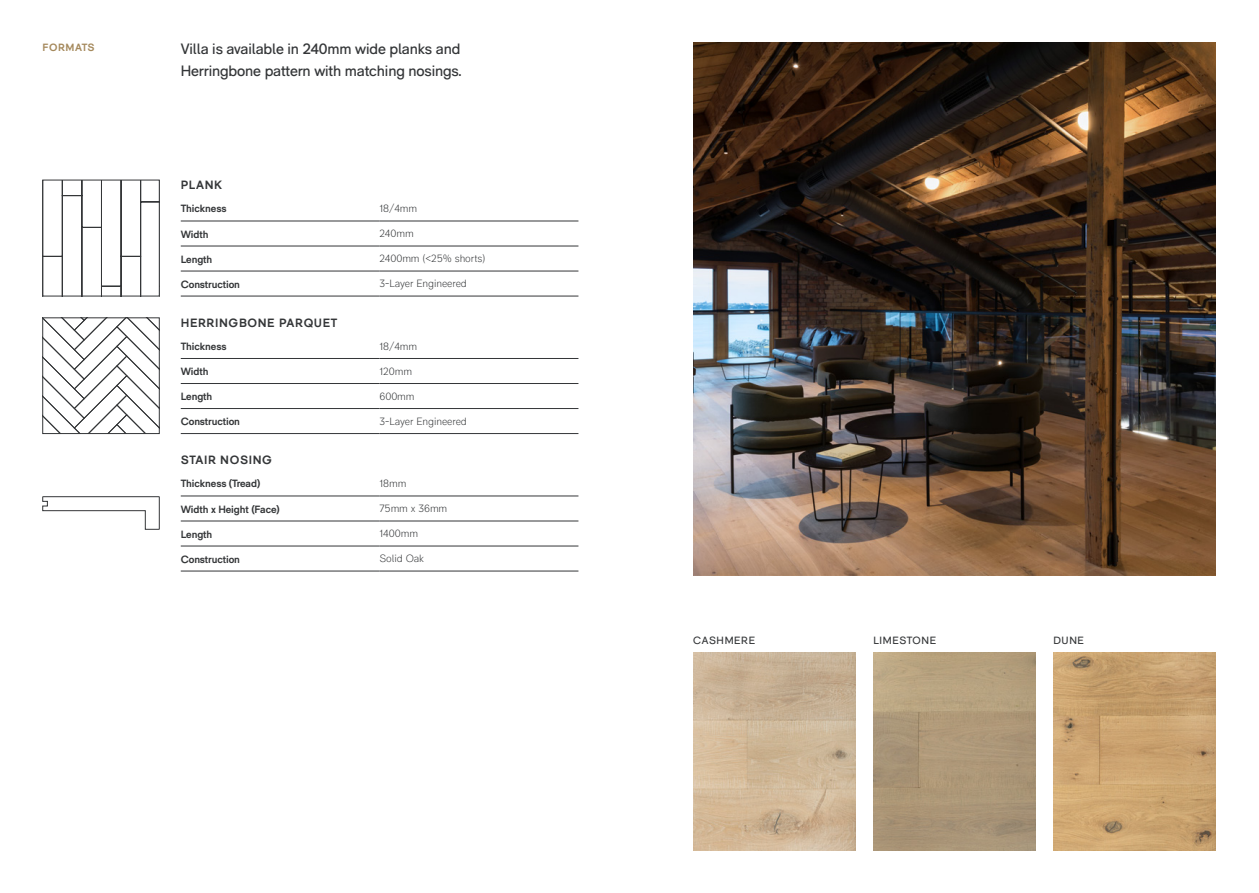
<style>
.page{position:relative;width:1259px;height:893px;background:#fff}
.page>*{position:absolute;margin:0;border:0;box-sizing:border-box;transform-origin:0 0}
.t1{font:15px/22.5px "RM Pro";letter-spacing:-.01em;color:#343638}
.t2{font:700 12px "RM Pro";letter-spacing:.05em;color:#343638}
.t3{font:700 10.5px "RM Pro";letter-spacing:-.01em;color:#343638}
.t4{font:300 10.5px "RM Pro";letter-spacing:-.01em;color:#343638}
.t5{font:10.5px "RM Pro";letter-spacing:.06em;color:#343638}
.t6{font:700 10.5px "RM Pro";letter-spacing:.05em;color:#a5895c}
</style>
<div class="page">
<svg style="left:45px;top:182px;width:112px;height:112px"></svg>
<svg style="left:42px;top:496px;width:118px;height:34px"></svg>
<svg style="left:45px;top:318px;width:115px;height:116px"></svg>
<div style="left:43px;top:318px;width:116px;height:116px;border:1px solid #343638"></div>
<hr style="left:181px;top:221px;width:198px;height:1px;background:#343638">
<hr style="left:181px;top:246px;width:198px;height:1px;background:#343638">
<hr style="left:379px;top:221px;width:199px;height:1px;background:#343638">
<hr style="left:379px;top:246px;width:199px;height:1px;background:#343638">
<hr style="left:181px;top:271px;width:198px;height:1px;background:#343638">
<hr style="left:181px;top:296px;width:198px;height:1px;background:#343638">
<hr style="left:379px;top:271px;width:199px;height:1px;background:#343638">
<hr style="left:379px;top:296px;width:199px;height:1px;background:#343638">
<hr style="left:181px;top:358px;width:198px;height:1px;background:#343638">
<hr style="left:181px;top:383px;width:198px;height:1px;background:#343638">
<hr style="left:379px;top:358px;width:199px;height:1px;background:#343638">
<hr style="left:379px;top:383px;width:199px;height:1px;background:#343638">
<hr style="left:181px;top:408px;width:198px;height:1px;background:#343638">
<hr style="left:181px;top:433px;width:198px;height:1px;background:#343638">
<hr style="left:379px;top:408px;width:199px;height:1px;background:#343638">
<hr style="left:379px;top:433px;width:199px;height:1px;background:#343638">
<hr style="left:181px;top:496px;width:198px;height:1px;background:#343638">
<hr style="left:181px;top:521px;width:198px;height:1px;background:#343638">
<hr style="left:379px;top:496px;width:199px;height:1px;background:#343638">
<hr style="left:379px;top:521px;width:199px;height:1px;background:#343638">
<hr style="left:181px;top:546px;width:198px;height:1px;background:#343638">
<hr style="left:181px;top:571px;width:198px;height:1px;background:#343638">
<hr style="left:379px;top:546px;width:199px;height:1px;background:#343638">
<hr style="left:379px;top:571px;width:199px;height:1px;background:#343638">
<img style="left:693px;top:652px;width:162px;height:198px">
<img style="left:873px;top:652px;width:162px;height:198px">
<img style="left:1053px;top:653px;width:162px;height:197px">
<img style="left:693px;top:42px;width:522px;height:533px">
<p class="t6" style="left:43px;top:41px;width:53px">FORMATS</p>
<p class="t1" style="left:181px;top:38px;width:282px">Villa is available in 240mm wide planks and<br>Herringbone pattern with matching nosings.</p>
<p class="t2" style="left:181px;top:178px;width:43px">PLANK</p>
<p class="t3" style="left:181px;top:203px;width:47px">Thickness</p>
<p class="t4" style="left:379px;top:203px;width:39px">18/4mm</p>
<p class="t3" style="left:181px;top:228px;width:29px">Width</p>
<p class="t4" style="left:379px;top:228px;width:36px">240mm</p>
<p class="t3" style="left:181px;top:253px;width:33px">Length</p>
<p class="t4" style="left:379px;top:253px;width:107px">2400mm (&lt;25% shorts)</p>
<p class="t3" style="left:181px;top:278px;width:61px">Construction</p>
<p class="t4" style="left:379px;top:278px;width:89px">3-Layer Engineered</p>
<p class="t2" style="left:181px;top:315px;width:158px">HERRINGBONE PARQUET</p>
<p class="t3" style="left:181px;top:340px;width:47px">Thickness</p>
<p class="t4" style="left:379px;top:340px;width:39px">18/4mm</p>
<p class="t3" style="left:181px;top:365px;width:29px">Width</p>
<p class="t4" style="left:379px;top:365px;width:34px">120mm</p>
<p class="t3" style="left:181px;top:390px;width:33px">Length</p>
<p class="t4" style="left:379px;top:390px;width:37px">600mm</p>
<p class="t3" style="left:181px;top:415px;width:61px">Construction</p>
<p class="t4" style="left:379px;top:415px;width:89px">3-Layer Engineered</p>
<p class="t2" style="left:181px;top:453px;width:93px">STAIR NOSING</p>
<p class="t3" style="left:181px;top:478px;width:81px">Thickness (Tread)</p>
<p class="t4" style="left:379px;top:478px;width:28px">18mm</p>
<p class="t3" style="left:181px;top:503px;width:101px">Width x Height (Face)</p>
<p class="t4" style="left:379px;top:503px;width:69px">75mm x 36mm</p>
<p class="t3" style="left:181px;top:528px;width:33px">Length</p>
<p class="t4" style="left:379px;top:528px;width:40px">1400mm</p>
<p class="t3" style="left:181px;top:553px;width:61px">Construction</p>
<p class="t4" style="left:379px;top:553px;width:46px">Solid Oak</p>
<p class="t5" style="left:693px;top:634px;width:63px">CASHMERE</p>
<p class="t5" style="left:873px;top:634px;width:64px">LIMESTONE</p>
<p class="t5" style="left:1053px;top:634px;width:32px">DUNE</p>
</div>
